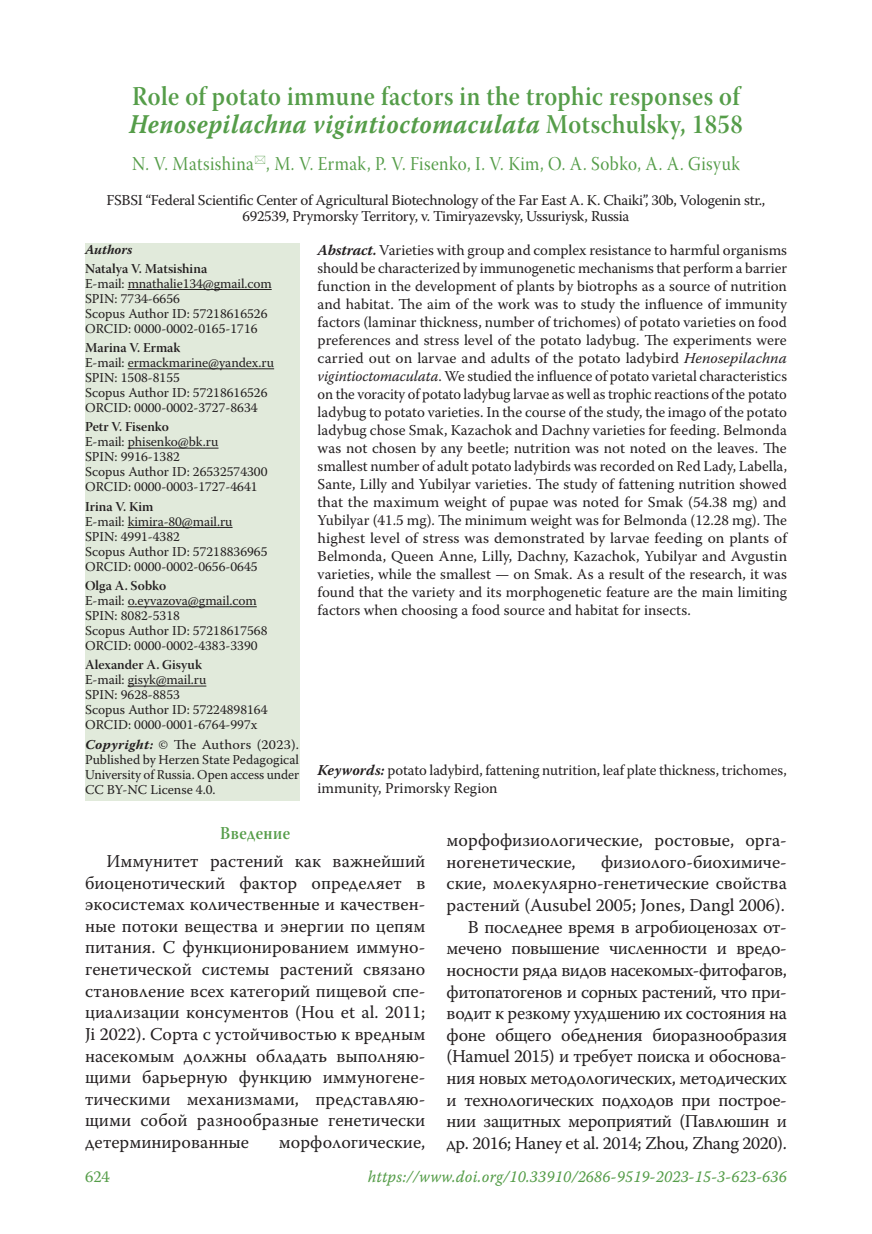
<style>
.page{position:relative;width:872px;height:1234px;background:#fff}
.page>*{position:absolute;margin:0;border:0;box-sizing:border-box;transform-origin:0 0}
.Заголовок_1{font:27px/28.5px "Warnock Pro Semibold Subh";letter-spacing:.02em;color:#559d49;scale:.9 1}
.Заголовок_2{font:19.5px "Warnock Pro Subh";letter-spacing:.025em;color:#559d49;scale:.9 1}
.t1{font:18px/21.6px "Warnock Pro";color:#231f20;text-align:justify}
.Заголовок_1-2{font:18px "Warnock Pro Semibold Subh";letter-spacing:.025em;color:#559d49;scale:.9 1}
.t2{font:16.5px "Warnock Pro It Capt";letter-spacing:.01em;color:#559d49;scale:.95 1}
.t3{font:16.5px "Warnock Pro";color:#559d49}
.Annotation{font:15px/18px "Warnock Pro";color:#231f20;text-align:justify}
.Affiliation{font:15px/16.5px "Warnock Pro";letter-spacing:-.02em;color:#231f20;text-align:center}
.Affiliation_info{font:13.5px "Warnock Pro";color:#231f20}
.Affiliation_info-2{font:13.5px/15px "Warnock Pro";color:#231f20;text-align:justify;scale:1.05 1}
.Affiliation_info-3{font:13.5px "Warnock Pro Semibold Subh";color:#231f20}
.Affiliation_info-4{font:italic 700 13.5px "Warnock Pro";color:#231f20}
.s1{font-family:"Warnock Pro";font-weight:700;font-style:italic}
.s2{font-weight:700;font-style:italic}
.s3{font-style:italic}
</style>
<div class="page">
<div style="left:85px;top:243px;width:214px;height:557px;background:#e1eadb"></div>
<hr style="left:128px;top:289px;width:144px;height:1px;background:#231f20">
<hr style="left:128px;top:368px;width:146px;height:1px;background:#231f20">
<hr style="left:128px;top:447px;width:90px;height:1px;background:#231f20">
<hr style="left:128px;top:527px;width:104px;height:1px;background:#231f20">
<hr style="left:128px;top:606px;width:129px;height:1px;background:#231f20">
<hr style="left:128px;top:685px;width:78px;height:1px;background:#231f20">
<p class="Заголовок_1" style="left:129px;top:81px;width:683px">Role of potato immune factors in the trophic responses of<br><span class="s1">Henosepilachna vigintioctomaculata</span> Motschulsky, 1858</p>
<p class="Заголовок_2" style="left:132px;top:153px;width:676px">N. V. Matsishina , M. V. Ermak, P. V. Fisenko, I. V. Kim, O. A. Sobko, A. A. Gisyuk</p>
<p class="Affiliation" style="left:107px;top:191px;width:660px">FSBSI “Federal Scientific Center of Agricultural Biotechnology of the Far East A. K. Chaiki”, 30b, Vologenin str.,<br>692539, Prymorsky Territory, v. Timiryazevsky, Ussuriysk, Russia</p>
<p class="Annotation" style="left:317px;top:240px;width:471px"><span class="s2">Abstract.</span> Varieties with group and complex resistance to harmful organisms should be characterized by immunogenetic mechanisms that perform a barrier function in the development of plants by biotrophs as a source of nutrition and habitat. The aim of the work was to study the influence of immunity factors (laminar thickness, number of trichomes) of potato varieties on food preferences and stress level of the potato ladybug. The experiments were carried out on larvae and adults of the potato ladybird <span class="s3">Henosepilachna vigintioctomaculata</span>. We studied the influence of potato varietal characteristics on the voracity of potato ladybug larvae as well as trophic reactions of the potato ladybug to potato varieties. In the course of the study, the imago of the potato ladybug chose Smak, Kazachok and Dachny varieties for feeding. Belmonda was not chosen by any beetle; nutrition was not noted on the leaves. The smallest number of adult potato ladybirds was recorded on Red Lady, Labella, Sante, Lilly and Yubilyar varieties. The study of fattening nutrition showed that the maximum weight of pupae was noted for Smak (54.38 mg) and Yubilyar (41.5 mg). The minimum weight was for Belmonda (12.28 mg). The highest level of stress was demonstrated by larvae feeding on plants of Belmonda, Queen Anne, Lilly, Dachny, Kazachok, Yubilyar and Avgustin varieties, while the smallest — on Smak. As a result of the research, it was found that the variety and its morphogenetic feature are the main limiting factors when choosing a food source and habitat for insects.</p>
<p class="Affiliation_info-4" style="left:85px;top:241px;width:49px">Authors</p>
<p class="Affiliation_info-3" style="left:85px;top:260px;width:124px">Natalya V. Matsishina</p>
<p class="Affiliation_info" style="left:85px;top:275px;width:188px">E-mail: mnathalie134@gmail.com</p>
<p class="Affiliation_info" style="left:85px;top:290px;width:96px">SPIN: 7734-6656</p>
<p class="Affiliation_info" style="left:85px;top:305px;width:184px">Scopus Author ID: 57218616526</p>
<p class="Affiliation_info" style="left:85px;top:320px;width:174px">ORCID: 0000-0002-0165-1716</p>
<p class="Affiliation_info-3" style="left:85px;top:339px;width:97px">Marina V. Ermak</p>
<p class="Affiliation_info" style="left:85px;top:354px;width:191px">E-mail: ermackmarine@yandex.ru</p>
<p class="Affiliation_info" style="left:85px;top:369px;width:96px">SPIN: 1508-8155</p>
<p class="Affiliation_info" style="left:85px;top:384px;width:184px">Scopus Author ID: 57218616526</p>
<p class="Affiliation_info" style="left:85px;top:399px;width:174px">ORCID: 0000-0002-3727-8634</p>
<p class="Affiliation_info-3" style="left:85px;top:419px;width:85px">Petr V. Fisenko</p>
<p class="Affiliation_info" style="left:85px;top:434px;width:135px">E-mail: phisenko@bk.ru</p>
<p class="Affiliation_info" style="left:85px;top:449px;width:96px">SPIN: 9916-1382</p>
<p class="Affiliation_info" style="left:85px;top:464px;width:184px">Scopus Author ID: 26532574300</p>
<p class="Affiliation_info" style="left:85px;top:479px;width:174px">ORCID: 0000-0003-1727-4641</p>
<p class="Affiliation_info-3" style="left:85px;top:498px;width:70px">Irina V. Kim</p>
<p class="Affiliation_info" style="left:85px;top:513px;width:149px">E-mail: kimira-80@mail.ru</p>
<p class="Affiliation_info" style="left:85px;top:528px;width:96px">SPIN: 4991-4382</p>
<p class="Affiliation_info" style="left:85px;top:543px;width:184px">Scopus Author ID: 57218836965</p>
<p class="Affiliation_info" style="left:85px;top:558px;width:174px">ORCID: 0000-0002-0656-0645</p>
<p class="Affiliation_info-3" style="left:85px;top:577px;width:83px">Olga A. Sobko</p>
<p class="Affiliation_info" style="left:85px;top:592px;width:173px">E-mail: o.eyvazova@gmail.com</p>
<p class="Affiliation_info" style="left:85px;top:607px;width:96px">SPIN: 8082-5318</p>
<p class="Affiliation_info" style="left:85px;top:622px;width:184px">Scopus Author ID: 57218617568</p>
<p class="Affiliation_info" style="left:85px;top:637px;width:174px">ORCID: 0000-0002-4383-3390</p>
<p class="Affiliation_info-3" style="left:85px;top:656px;width:118px">Alexander A. Gisyuk</p>
<p class="Affiliation_info" style="left:85px;top:671px;width:123px">E-mail: gisyk@mail.ru</p>
<p class="Affiliation_info" style="left:85px;top:686px;width:96px">SPIN: 9628-8853</p>
<p class="Affiliation_info" style="left:85px;top:701px;width:184px">Scopus Author ID: 57224898164</p>
<p class="Affiliation_info" style="left:85px;top:716px;width:174px">ORCID: 0000-0001-6764-997x</p>
<p class="Affiliation_info-2" style="left:85px;top:736px;width:205px"><span class="s2">Copyright:</span> © The Authors (2023).<br>Published by Herzen State Pedagogical University of Russia. Open access under CC BY-NC License 4.0.</p>
<p class="Заголовок_1-2" style="left:220px;top:822px;width:79px">Введение</p>
<p class="t1" style="left:85px;top:849px;width:342px;text-indent:21px">Иммунитет растений как важнейший биоценотический фактор определяет в экосистемах количественные и качествен&shy;ные потоки вещества и энергии по цепям питания. С функционированием иммуно&shy;генетической системы растений связано становление всех категорий пищевой спе&shy;циализации консументов (Hou et al. 2011; Ji 2022). Сорта с устойчивостью к вредным насекомым должны обладать выполняю&shy;щими барьерную функцию иммуногене&shy;тическими механизмами, представляю&shy;щими собой разнообразные генетически детерминированные</p>
<p class="Annotation" style="left:317px;top:760px;width:470px"><span class="s2">Keywords:</span> potato ladybird, fattening nutrition, leaf plate thickness, trichomes, immunity, Primorsky Region</p>
<p class="t1" style="left:446px;top:829px;width:342px">морфофизиологические, ростовые, орга&shy;ногенетические,</p>
<p class="t1" style="left:446px;top:850px;width:342px;text-indent:154px">физиолого-биохимиче&shy;ские, молекулярно-генетические свойства растений (Ausubel 2005; Jones, Dangl 2006).</p>
<p class="t1" style="left:446px;top:915px;width:342px;text-indent:21px">В последнее время в агробиоценозах от&shy;мечено повышение численности и вредо&shy;носности ряда видов насекомых-фитофагов, фитопатогенов и сорных растений, что при&shy;водит к резкому ухудшению их состояния на фоне общего обеднения биоразнообразия (Hamuel 2015) и требует поиска и обоснова&shy;ния новых методологических, методических и технологических подходов при построе&shy;нии защитных мероприятий (Павлюшин и др. 2016; Haney et al. 2014; Zhou, Zhang 2020).</p>
<p class="t1" style="left:279px;top:1130px;width:148px">морфологические,</p>
<p class="t3" style="left:85px;top:1166px;width:26px">624</p>
<p class="t2" style="left:368px;top:1166px;width:443px">https://www.doi.org/10.33910/2686-9519-2023-15-3-623-636</p>
</div>
